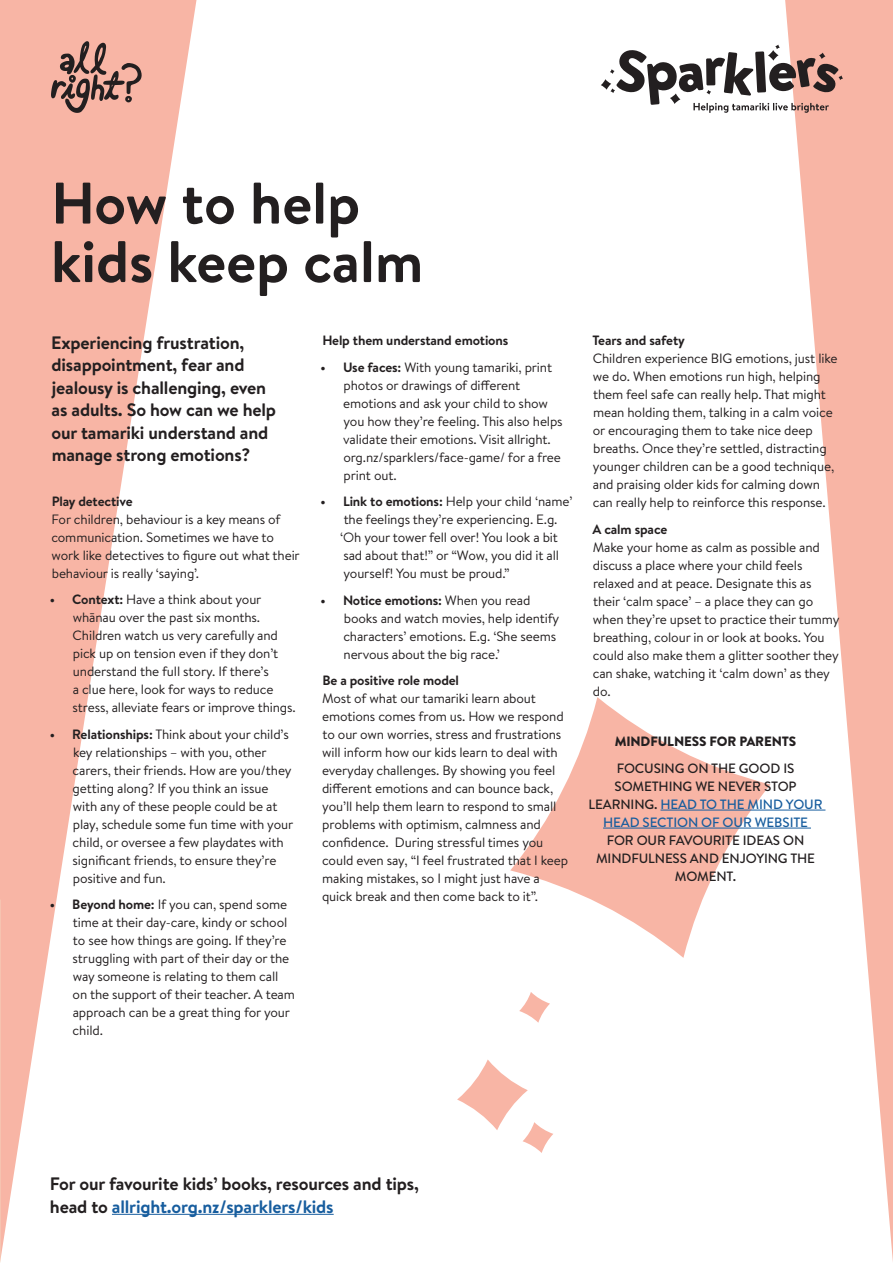
<style>
.page{position:relative;width:893px;height:1263px;background:#fff}
.page>*{position:absolute;margin:0;border:0;box-sizing:border-box;transform-origin:0 0}
.t1{font:700 58.5px/58.5px "Brandon Text";color:#231f20}
.t2{font:700 18px/22.5px "Brandon Text";letter-spacing:-.01em;color:#231f20}
.t3{font:13.5px/18px "Brandon Text";letter-spacing:-.01em;color:#231f20}
.t4{font:500 13.5px/18px "Brandon Text";letter-spacing:-.01em;color:#231f20;text-align:center}
.t5{font:700 13.5px "Brandon Text";letter-spacing:-.01em;color:#231f20}
.t6{font:900 13.5px "Brandon Text";letter-spacing:-.01em;color:#231f20}
.s1{font-weight:700}
.s2{color:#175d9e}
</style>
<div class="page">
<svg style="left:457px;top:1059px;width:71px;height:71px"></svg>
<svg style="left:519px;top:992px;width:31px;height:31px"></svg>
<svg style="left:523px;top:1122px;width:30px;height:31px"></svg>
<svg style="left:510px;top:697px;width:260px;height:261px;fill:#f8b5a5"></svg>
<svg style="left:785px;top:0;width:108px;height:1250px"></svg>
<svg style="left:0;top:0;width:196px;height:1263px"></svg>
<hr style="left:892px;top:900px;width:1px;height:363px;background:#f3eed5">
<svg style="left:51px;top:41px;width:91px;height:72px;background:#bb8a7f"></svg>
<svg style="left:601px;top:79px;width:10px;height:11px"></svg>
<svg style="left:610px;top:45px;width:233px;height:68px"></svg>
<hr style="left:660px;top:810px;width:165px;height:1px;background:#175d9e">
<hr style="left:603px;top:828px;width:208px;height:1px;background:#175d9e">
<hr style="left:112px;top:1214px;width:222px;height:1px;background:#175d9e">
<h1 class="t1" style="left:51px;top:173px;width:374px">How to help kids keep calm</h1>
<h2 class="t2" style="left:51px;top:331px;width:226px">Experiencing frustration, disappointment, fear and jealousy is challenging, even as adults. So how can we help our tamariki understand and manage strong emotions?</h2>
<p class="t5" style="left:52px;top:491px;width:82px">Play detective</p>
<p class="t3" style="left:51px;top:509px;width:250px">For children, behaviour is a key means of communication. Sometimes we have to work like detectives to figure out what their behaviour is really ‘saying’.</p>
<p class="t3" style="left:73px;top:590px;width:225px;text-indent:-23px"><span class="s1">• Context:</span> Have a think about your whānau over the past six months.<br>Children watch us very carefully and pick up on tension even if they don’t understand the full story. If there’s<br>a clue here, look for ways to reduce stress, alleviate fears or improve things.</p>
<p class="t3" style="left:73px;top:724px;width:222px;text-indent:-23px"><span class="s1">• Relationships:</span> Think about your child’s key relationships – with you, other carers, their friends. How are you/they getting along? If you think an issue with any of these people could be at play, schedule some fun time with your child, or oversee a few playdates with significant friends, to ensure they’re positive and fun.</p>
<p class="t3" style="left:73px;top:895px;width:224px;text-indent:-23px"><span class="s1">• Beyond home:</span> If you can, spend some time at their day-care, kindy or school to see how things are going. If they’re struggling with part of their day or the way someone is relating to them call on the support of their teacher. A team approach can be a great thing for your child.</p>
<p class="t5" style="left:322px;top:331px;width:187px">Help them understand emotions</p>
<p class="t3" style="left:343px;top:358px;width:221px;text-indent:-23px"><span class="s1">• Use faces:</span> With young tamariki, print photos or drawings of different emotions and ask your child to show you how they’re feeling. This also helps validate their emotions. Visit allright. org.nz/sparklers/face-game/ for a free print out.</p>
<p class="t3" style="left:340px;top:492px;width:234px;text-indent:-20px"><span class="s1">• Link to emotions:</span> Help your child ‘name’ the feelings they’re experiencing. E.g. ‘Oh your tower fell over! You look a bit sad about that!” or “Wow, you did it all yourself! You must be proud.”</p>
<p class="t3" style="left:343px;top:591px;width:218px;text-indent:-23px"><span class="s1">• Notice emotions:</span> When you read books and watch movies, help identify characters’ emotions. E.g. ‘She seems nervous about the big race.’</p>
<p class="t5" style="left:322px;top:671px;width:138px">Be a positive role model</p>
<p class="t3" style="left:322px;top:689px;width:248px">Most of what our tamariki learn about emotions comes from us. How we respond to our own worries, stress and frustrations will inform how our kids learn to deal with everyday challenges. By showing you feel different emotions and can bounce back, you’ll help them learn to respond to small problems with optimism, calmness and confidence. During stressful times you could even say, “I feel frustrated that I keep making mistakes, so I might just have a quick break and then come back to it”.</p>
<p class="t5" style="left:592px;top:331px;width:94px">Tears and safety</p>
<p class="t3" style="left:593px;top:349px;width:246px">Children experience BIG emotions, just like we do. When emotions run high, helping them feel safe can really help. That might mean holding them, talking in a calm voice or encouraging them to take nice deep breaths. Once they’re settled, distracting younger children can be a good technique, and praising older kids for calming down can really help to reinforce this response.</p>
<p class="t5" style="left:592px;top:519px;width:76px">A calm space</p>
<p class="t3" style="left:593px;top:537px;width:248px">Make your home as calm as possible and discuss a place where your child feels relaxed and at peace. Designate this as their ‘calm space’ – a place they can go when they’re upset to practice their tummy breathing, colour in or look at books. You could also make them a glitter soother they can shake, watching it ‘calm down’ as they do.</p>
<p class="t6" style="left:615px;top:732px;width:183px">MINDFULNESS FOR PARENTS</p>
<p class="t4" style="left:589px;top:759px;width:235px">FOCUSING ON THE GOOD IS<br>SOMETHING WE NEVER STOP<br>LEARNING. <span class="s2">HEAD TO THE MIND YOUR<br>HEAD SECTION OF OUR WEBSITE</span></p>
<p class="t4" style="left:596px;top:831px;width:221px">FOR OUR FAVOURITE IDEAS ON<br>MINDFULNESS AND ENJOYING THE<br>MOMENT.</p>
<h2 class="t2" style="left:50px;top:1172px;width:370px">For our favourite kids’ books, resources and tips, head to <span class="s2">allright.org.nz/sparklers/kids</span></h2>
</div>
